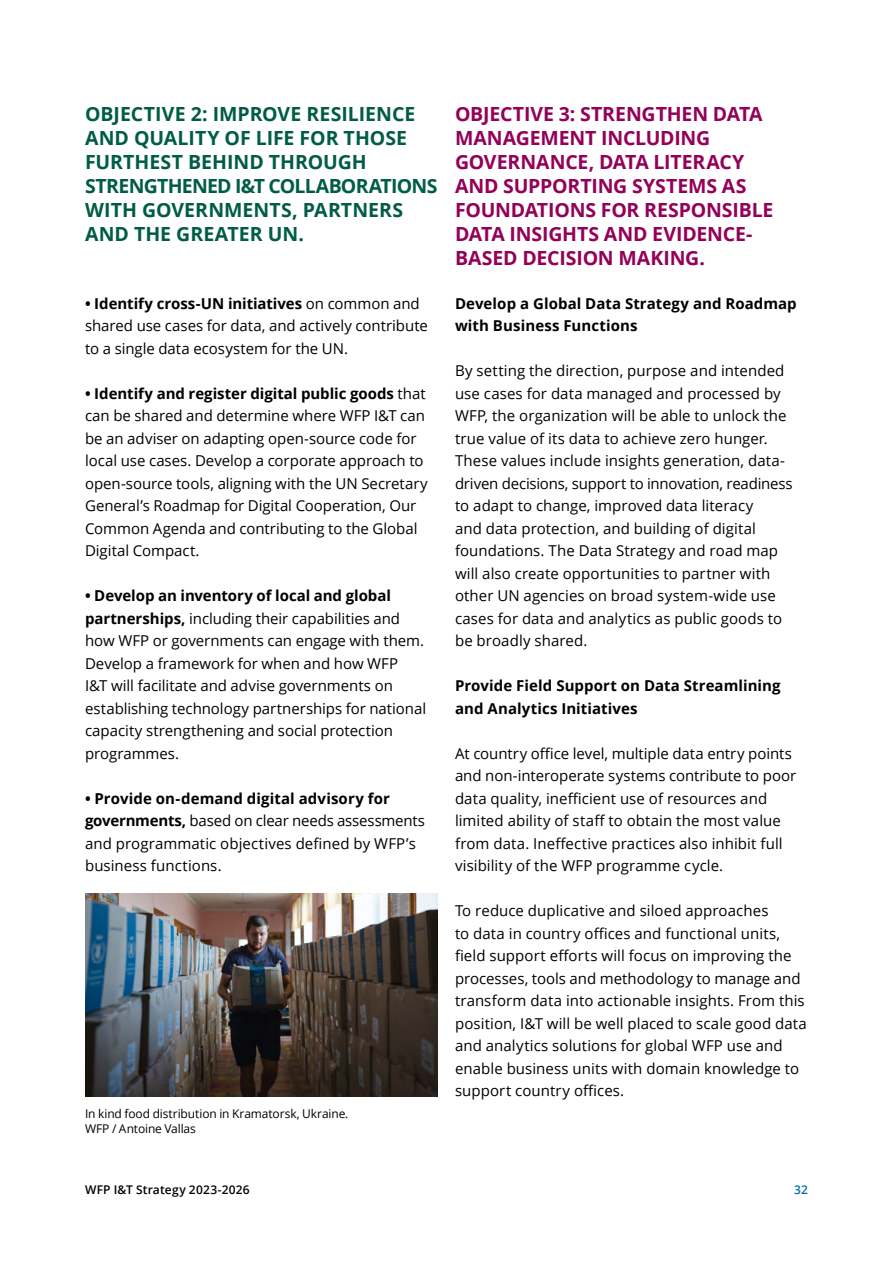
<style>
.page{position:relative;width:893px;height:1263px;background:#fff}
.page>*{position:absolute;margin:0;border:0;box-sizing:border-box;transform-origin:0 0}
.t1{font:700 19.5px/24px "Open Sans";letter-spacing:-.01em;color:#940158}
.t2{font:700 19.5px/24px "Open Sans";letter-spacing:-.005em;color:#005d45}
.t3{font:15px/22.5px "Open Sans";letter-spacing:.005em;color:#000}
.t4{font:700 15px/22.5px "Open Sans";letter-spacing:.005em;color:#000}
.t5{font:12px/15px "Open Sans";letter-spacing:-.01em;color:#000}
.t6{font:600 12px "Open Sans";letter-spacing:.015em;color:#000}
.t7{font:600 12px "Open Sans";color:#006eae}
.s1{font-weight:700}
</style>
<div class="page">
<img style="left:85px;top:894px;width:353px;height:202px">
<h1 class="t2" style="left:85px;top:102px;width:354px">OBJECTIVE 2: IMPROVE RESILIENCE<br>AND QUALITY OF LIFE FOR THOSE<br>FURTHEST BEHIND THROUGH<br>STRENGTHENED I&amp;T COLLABORATIONS<br>WITH GOVERNMENTS, PARTNERS<br>AND THE GREATER UN.</h1>
<p class="t3" style="left:85px;top:292px;width:344px"><span class="s1">• Identify cross-UN initiatives</span> on common and shared use cases for data, and actively contribute to a single data ecosystem for the UN.</p>
<p class="t3" style="left:85px;top:382px;width:344px"><span class="s1">• Identify and register digital public goods</span> that can be shared and determine where WFP I&amp;T can be an adviser on adapting open-source code for local use cases. Develop a corporate approach to open-source tools, aligning with the UN Secretary General’s Roadmap for Digital Cooperation, Our Common Agenda and contributing to the Global Digital Compact.</p>
<p class="t3" style="left:85px;top:584px;width:343px"><span class="s1">• Develop an inventory of local and global partnerships,</span> including their capabilities and how WFP or governments can engage with them.<br>Develop a framework for when and how WFP<br>I&amp;T will facilitate and advise governments on establishing technology partnerships for national capacity strengthening and social protection programmes.</p>
<p class="t3" style="left:85px;top:787px;width:342px"><span class="s1">• Provide on-demand digital advisory for governments,</span> based on clear needs assessments and programmatic objectives defined by WFP’s business functions.</p>
<p class="t5" style="left:85px;top:1105px;width:265px">In kind food distribution in Kramatorsk, Ukraine.<br>WFP / Antoine Vallas</p>
<h1 class="t1" style="left:455px;top:102px;width:320px">OBJECTIVE 3: STRENGTHEN DATA<br>MANAGEMENT INCLUDING<br>GOVERNANCE, DATA LITERACY<br>AND SUPPORTING SYSTEMS AS<br>FOUNDATIONS FOR RESPONSIBLE<br>DATA INSIGHTS AND EVIDENCE-<br>BASED DECISION MAKING.</h1>
<p class="t4" style="left:455px;top:292px;width:343px">Develop a Global Data Strategy and Roadmap with Business Functions</p>
<p class="t3" style="left:455px;top:359px;width:339px">By setting the direction, purpose and intended use cases for data managed and processed by WFP, the organization will be able to unlock the true value of its data to achieve zero hunger.<br>These values include insights generation, data&shy;driven decisions, support to innovation, readiness to adapt to change, improved data literacy<br>and data protection, and building of digital foundations. The Data Strategy and road map will also create opportunities to partner with other UN agencies on broad system-wide use cases for data and analytics as public goods to be broadly shared.</p>
<p class="t4" style="left:455px;top:674px;width:327px">Provide Field Support on Data Streamlining and Analytics Initiatives</p>
<p class="t3" style="left:455px;top:742px;width:343px">At country office level, multiple data entry points and non-interoperate systems contribute to poor data quality, inefficient use of resources and limited ability of staff to obtain the most value from data. Ineffective practices also inhibit full visibility of the WFP programme cycle.</p>
<p class="t3" style="left:455px;top:899px;width:353px">To reduce duplicative and siloed approaches<br>to data in country offices and functional units, field support efforts will focus on improving the processes, tools and methodology to manage and transform data into actionable insights. From this position, I&amp;T will be well placed to scale good data and analytics solutions for global WFP use and enable business units with domain knowledge to support country offices.</p>
<p class="t6" style="left:85px;top:1181px;width:166px">WFP I&amp;T Strategy 2023-2026</p>
<p class="t7" style="left:794px;top:1181px;width:15px">32</p>
</div>
